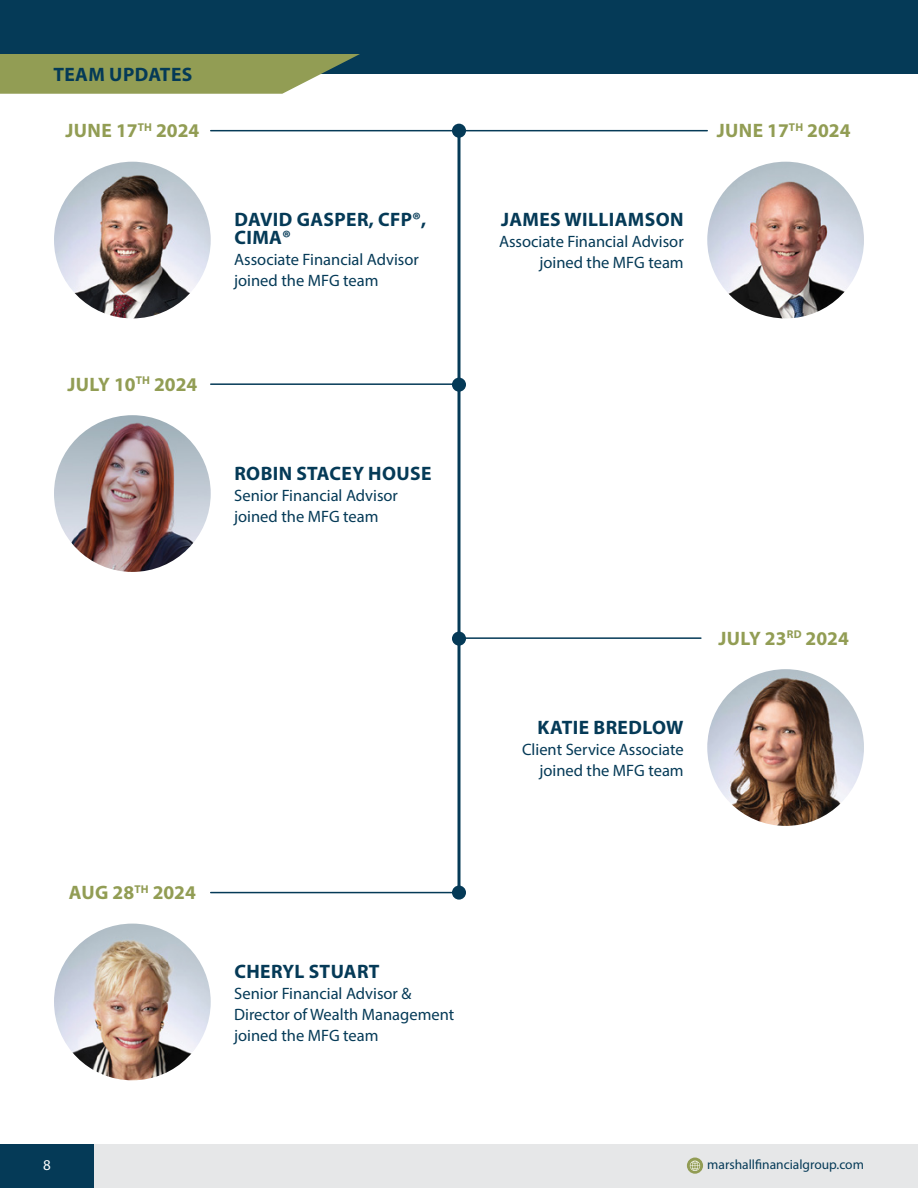
<style>
.page{position:relative;width:918px;height:1188px;background:#fff}
.page>*{position:absolute;margin:0;border:0;box-sizing:border-box;transform-origin:0 0}
.t1{font:700 19.5px/18px "Myriad Pro";letter-spacing:.02em;color:#053a57}
.t2{font:700 19.5px "Myriad Pro";color:#929d54}
.t3{font:16.5px/21px "Myriad Pro";color:#053a57}
.t4{font:15px "Myriad Pro";color:#fff}
.t5{font:13.5px "Myriad Pro";color:#053a57}
</style>
<div class="page">
<div style="left:43px;top:1144px;width:875px;height:44px;background:#e6e7e8"></div>
<div style="left:0;top:1144px;width:94px;height:44px;background:#053a57"></div>
<svg style="left:687px;top:1158px;width:16px;height:16px"></svg>
<svg style="left:690px;top:1161px;width:10px;height:10px"></svg>
<div style="left:0;top:0;width:918px;height:74px;background:#053a57"></div>
<svg style="left:0;top:54px;width:360px;height:40px;background:#97a262"></svg>
<hr style="left:458px;top:131px;width:2px;height:762px;background:#053a57">
<div style="left:452px;top:124px;width:14px;height:14px;background:#053a57;border-radius:50%"></div>
<div style="left:452px;top:632px;width:14px;height:14px;background:#053a57;border-radius:50%"></div>
<div style="left:452px;top:378px;width:14px;height:14px;background:#053a57;border-radius:50%"></div>
<div style="left:452px;top:886px;width:14px;height:14px;background:#053a57;border-radius:50%"></div>
<hr style="left:211px;top:130px;width:248px;height:1px;background:#053a57">
<hr style="left:211px;top:383px;width:248px;height:2px;background:#053a57">
<hr style="left:211px;top:892px;width:248px;height:1px;background:#053a57">
<hr style="left:459px;top:130px;width:248px;height:1px;background:#053a57">
<hr style="left:459px;top:637px;width:242px;height:2px;background:#053a57">
<img style="left:54px;top:162px;width:157px;height:156px;border-radius:78px">
<img style="left:54px;top:415px;width:157px;height:157px;border-radius:78px">
<img style="left:54px;top:924px;width:157px;height:156px;border-radius:78px">
<img style="left:707px;top:162px;width:157px;height:156px;border-radius:78px">
<img style="left:707px;top:669px;width:157px;height:157px;border-radius:78px">
<p class="t1" style="left:53px;top:65px;width:140px">TEAM UPDATES</p>
<p class="t2" style="left:66px;top:118px;width:135px">JUNE 17<sup>TH</sup> 2024</p>
<p class="t1" style="left:234px;top:210px;width:193px">DAVID GASPER, CFP®,<br>CIMA®</p>
<p class="t3" style="left:234px;top:249px;width:186px">Associate Financial Advisor joined the MFG team</p>
<p class="t2" style="left:67px;top:371px;width:131px">JULY 10<sup>TH</sup> 2024</p>
<p class="t1" style="left:234px;top:464px;width:199px">ROBIN STACEY HOUSE</p>
<p class="t3" style="left:234px;top:485px;width:165px">Senior Financial Advisor joined the MFG team</p>
<p class="t2" style="left:69px;top:880px;width:129px">AUG 28<sup>TH</sup> 2024</p>
<p class="t1" style="left:234px;top:962px;width:147px">CHERYL STUART</p>
<p class="t3" style="left:234px;top:982px;width:222px">Senior Financial Advisor &amp;<br>Director of Wealth Management joined the MFG team</p>
<p class="t1" style="left:501px;top:210px;width:184px">JAMES WILLIAMSON</p>
<p class="t3" style="left:499px;top:231px;width:186px;text-align:right">Associate Financial Advisor joined the MFG team</p>
<p class="t2" style="left:717px;top:118px;width:135px">JUNE 17<sup>TH</sup> 2024</p>
<p class="t1" style="left:538px;top:718px;width:147px">KATIE BREDLOW</p>
<p class="t3" style="left:522px;top:739px;width:163px;text-align:right">Client Service Associate joined the MFG team</p>
<p class="t2" style="left:718px;top:625px;width:132px">JULY 23<sup>RD</sup> 2024</p>
<p class="t4" style="left:43px;top:1156px;width:9px">8</p>
<p class="t5" style="left:707px;top:1157px;width:158px">marshallfinancialgroup.com</p>
</div>
